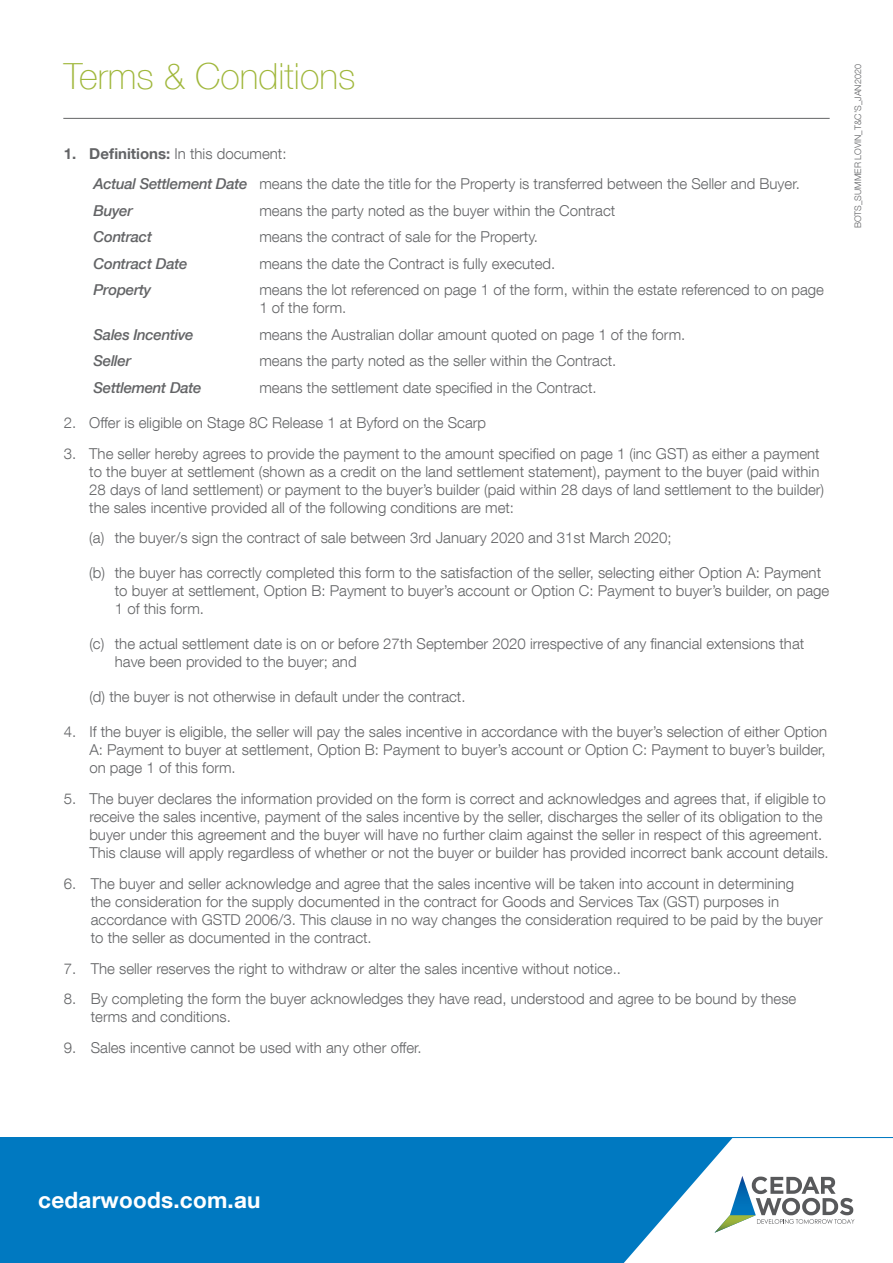
<style>
.page{position:relative;width:893px;height:1263px;background:#fff}
.page>*{position:absolute;margin:0;border:0;box-sizing:border-box;transform-origin:0 0}
.t1{font:100 36px "Helvetica Neue LT Com";color:#a0b73b}
.t2{font:700 22.5px "Helvetica Neue LT Com";letter-spacing:.01em;color:#fff}
.t3{font:300 15px/18px "Helvetica Neue LT Com";color:#636466}
.t4{font:italic 500 15px "Helvetica Neue LT Com";letter-spacing:-.02em;color:#636466}
.t5{font:300 9px "Helvetica Neue LT Com";color:#636466}
.s1{font-weight:700}
.s2{font-weight:500;font-style:italic}
</style>
<div class="page">
<svg style="left:0;top:1137px;width:893px;height:126px"></svg>
<hr style="left:63px;top:118px;width:767px;height:1px;background:#636466">
<h1 class="t1" style="left:64px;top:55px;width:293px">Terms &amp; Conditions</h1>
<p class="t3" style="left:94px;top:137px;width:708px;line-height:30.8px;text-indent:-30px"><span class="s1">1. Definitions:</span> In this document:<br><span class="s2">Actual Settlement Date</span> means the date the title for the Property is transferred between the Seller and Buyer.</p>
<p class="t4" style="left:94px;top:201px;width:41px">Buyer</p>
<p class="t3" style="left:259px;top:201px;width:357px">means the party noted as the buyer within the Contract</p>
<p class="t4" style="left:94px;top:228px;width:60px">Contract</p>
<p class="t3" style="left:259px;top:228px;width:280px">means the contract of sale for the Property.</p>
<p class="t4" style="left:94px;top:254px;width:95px">Contract Date</p>
<p class="t3" style="left:259px;top:254px;width:297px">means the date the Contract is fully executed.</p>
<p class="t4" style="left:94px;top:281px;width:59px">Property</p>
<p class="t3" style="left:259px;top:281px;width:566px">means the lot referenced on page 1 of the form, within the estate referenced to on page<br>1 of the form.</p>
<p class="t4" style="left:94px;top:325px;width:102px">Sales Incentive</p>
<p class="t3" style="left:259px;top:325px;width:427px">means the Australian dollar amount quoted on page 1 of the form.</p>
<p class="t4" style="left:94px;top:352px;width:39px">Seller</p>
<p class="t3" style="left:259px;top:352px;width:359px">means the party noted as the seller within the Contract.</p>
<p class="t4" style="left:94px;top:378px;width:110px">Settlement Date</p>
<p class="t3" style="left:259px;top:378px;width:339px">means the settlement date specified in the Contract.</p>
<p class="t3" style="left:64px;top:413px;width:424px">2. Offer is eligible on Stage 8C Release 1 at Byford on the Scarp</p>
<p class="t3" style="left:89px;top:444px;width:736px;text-indent:-26px">3. The seller hereby agrees to provide the payment to the amount specified on page 1 (inc GST) as either a payment to the buyer at settlement (shown as a credit on the land settlement statement), payment to the buyer (paid within 28 days of land settlement) or payment to the buyer’s builder (paid within 28 days of land settlement to the builder) the sales incentive provided all of the following conditions are met:</p>
<p class="t3" style="left:89px;top:529px;width:584px">(a) the buyer/s sign the contract of sale between 3rd January 2020 and 31st March 2020;</p>
<p class="t3" style="left:115px;top:564px;width:716px;text-indent:-26px">(b) the buyer has correctly completed this form to the satisfaction of the seller, selecting either Option A: Payment to buyer at settlement, Option B: Payment to buyer’s account or Option C: Payment to buyer’s builder, on page<br>1 of this form.</p>
<p class="t3" style="left:115px;top:635px;width:691px;text-indent:-26px">(c) the actual settlement date is on or before 27th September 2020 irrespective of any financial extensions that have been provided to the buyer; and</p>
<p class="t3" style="left:89px;top:688px;width:378px">(d) the buyer is not otherwise in default under the contract.</p>
<p class="t3" style="left:89px;top:723px;width:739px;text-align:justify;text-indent:-26px">4. If the buyer is eligible, the seller will pay the sales incentive in accordance with the buyer’s selection of either Option A: Payment to buyer at settlement, Option B: Payment to buyer’s account or Option C: Payment to buyer’s builder, on page 1 of this form.</p>
<p class="t3" style="left:89px;top:789px;width:741px;text-indent:-26px">5. The buyer declares the information provided on the form is correct and acknowledges and agrees that, if eligible to receive the sales incentive, payment of the sales incentive by the seller, discharges the seller of its obligation to the buyer under this agreement and the buyer will have no further claim against the seller in respect of this agreement.<br>This clause will apply regardless of whether or not the buyer or builder has provided incorrect bank account details.</p>
<p class="t3" style="left:91px;top:874px;width:733px;text-indent:-27px">6. The buyer and seller acknowledge and agree that the sales incentive will be taken into account in determining<br>the consideration for the supply documented in the contract for Goods and Services Tax (GST) purposes in accordance with GSTD 2006/3. This clause in no way changes the consideration required to be paid by the buyer to the seller as documented in the contract.</p>
<p class="t3" style="left:64px;top:959px;width:559px">7. The seller reserves the right to withdraw or alter the sales incentive without notice..</p>
<p class="t3" style="left:91px;top:990px;width:707px;text-indent:-27px">8. By completing the form the buyer acknowledges they have read, understood and agree to be bound by these terms and conditions.</p>
<p class="t3" style="left:64px;top:1038px;width:359px">9. Sales incentive cannot be used with any other offer.</p>
<p class="t5" style="left:852px;top:228px;width:166px;rotate:-90deg">BOTS_SUMMER LOVIN_T&amp;C’S_JAN2020</p>
<h2 class="t2" style="left:38px;top:1186px;width:224px">cedarwoods.com.au</h2>
</div>
